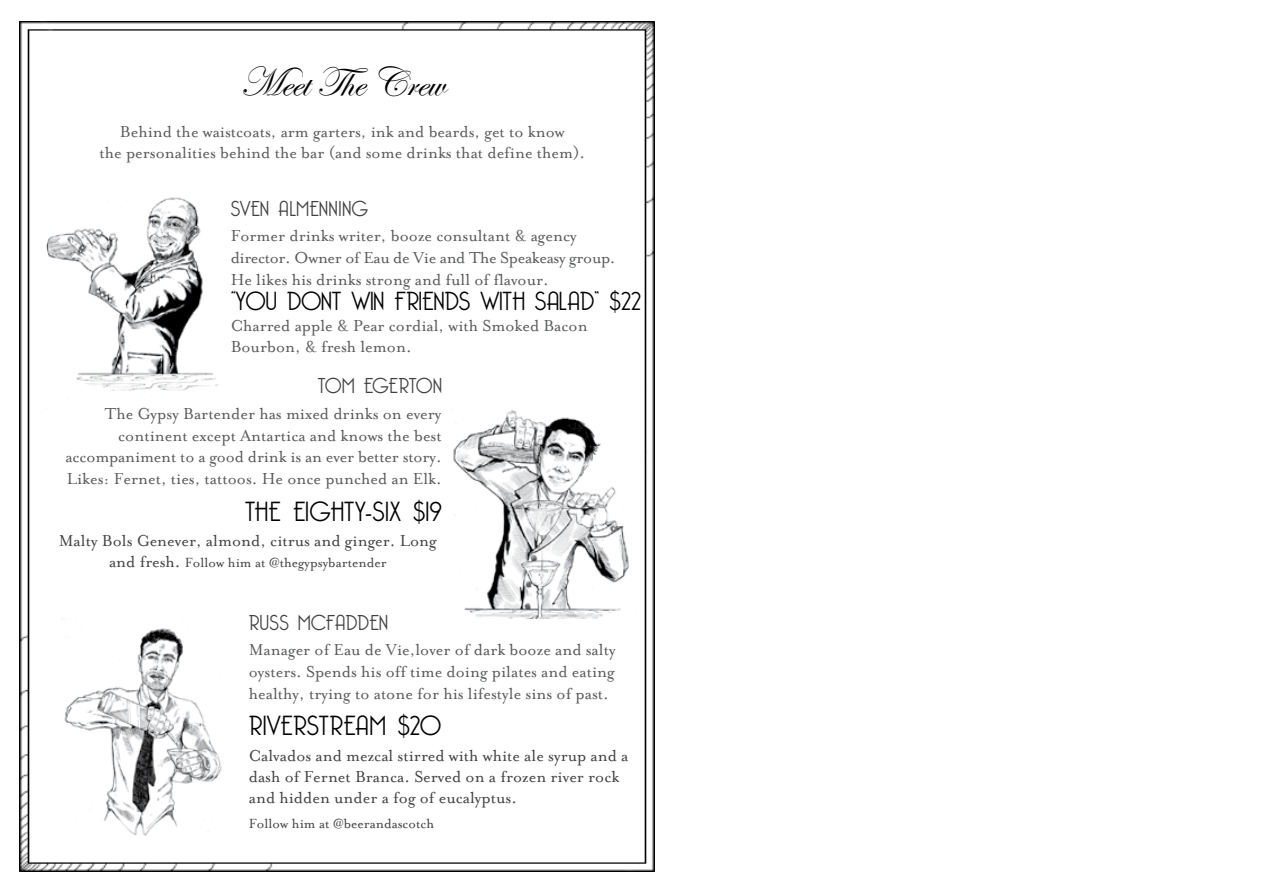
<style>
.page{position:relative;width:1263px;height:893px;background:#fff}
.page>*{position:absolute;margin:0;border:0;box-sizing:border-box;transform-origin:0 0}
.t1{font:42px "Edwardian Script ITC";color:#000}
.t2{font:300 27px "Bellerose";letter-spacing:.015em;color:#000}
.t3{font:300 25.5px "Bellerose";color:#000}
.t4{font:300 21px "Bellerose";letter-spacing:.01em;color:#414042}
.t5{font:300 21px "Bellerose";letter-spacing:-.015em;color:#414042}
.t6{font:18px/21.6px "Mrs Eaves Roman";color:#58595b}
.t7{font:18px/21px "Mrs Eaves Roman";color:#414042}
.t8{font:15px "Mrs Eaves Roman";color:#414042}
.s1{font-size:18px}
</style>
<div class="page">
<img style="left:20px;top:22px;width:634px;height:849px">
<img style="left:38px;top:175px;width:193px;height:233px">
<img style="left:448px;top:386px;width:193px;height:232px">
<img style="left:62px;top:619px;width:173px;height:220px">
<h1 class="t1" style="left:240px;top:59px;width:206px">Meet The Crew</h1>
<p class="t6" style="left:100px;top:122px;width:487px;line-height:21px;text-align:center">Behind the waistcoats, arm garters, ink and beards, get to know<br>the personalities behind the bar (and some drinks that define them).</p>
<p class="t4" style="left:231px;top:196px;width:139px">SVEN ALMENNING</p>
<p class="t6" style="left:231px;top:226px;width:386px">Former drinks writer, booze consultant &amp; agency director. Owner of Eau de Vie and The Speakeasy group.<br>He likes his drinks strong and full of flavour.</p>
<h3 class="t3" style="left:231px;top:286px;width:412px">“YOU DONT WIN FRIENDS WITH SALAD” $22</h3>
<p class="t6" style="left:231px;top:315px;width:359px;line-height:21px">Charred apple &amp; Pear cordial, with Smoked Bacon<br>Bourbon, &amp; fresh lemon.</p>
<p class="t5" style="left:318px;top:374px;width:125px">TOM EGERTON</p>
<p class="t6" style="left:65px;top:403px;width:378px;text-align:right">The Gypsy Bartender has mixed drinks on every continent except Antartica and knows the best accompaniment to a good drink is an ever better story.<br>Likes: Fernet, ties, tattoos. He once punched an Elk.</p>
<h2 class="t2" style="left:245px;top:496px;width:198px">THE EIGHTY-SIX $19</h2>
<p class="t7" style="left:59px;top:530px;width:380px">Malty Bols Genever, almond, citrus and ginger. Long</p>
<p class="t8" style="left:109px;top:555px;width:279px"><span class="s1">and fresh.</span> Follow him at @thegypsybartender</p>
<p class="t4" style="left:249px;top:610px;width:141px">RUSS MCFADDEN</p>
<p class="t6" style="left:249px;top:639px;width:368px;text-align:justify">Manager of Eau de Vie,lover of dark booze and salty oysters. Spends his off time doing pilates and eating healthy, trying to atone for his lifestyle sins of past.</p>
<h2 class="t2" style="left:249px;top:710px;width:194px">RIVERSTREAM $20</h2>
<p class="t7" style="left:249px;top:745px;width:381px">Calvados and mezcal stirred with white ale syrup and a dash of Fernet Branca. Served on a frozen river rock and hidden under a fog of eucalyptus.</p>
<p class="t8" style="left:249px;top:815px;width:187px">Follow him at @beerandascotch</p>
</div>
